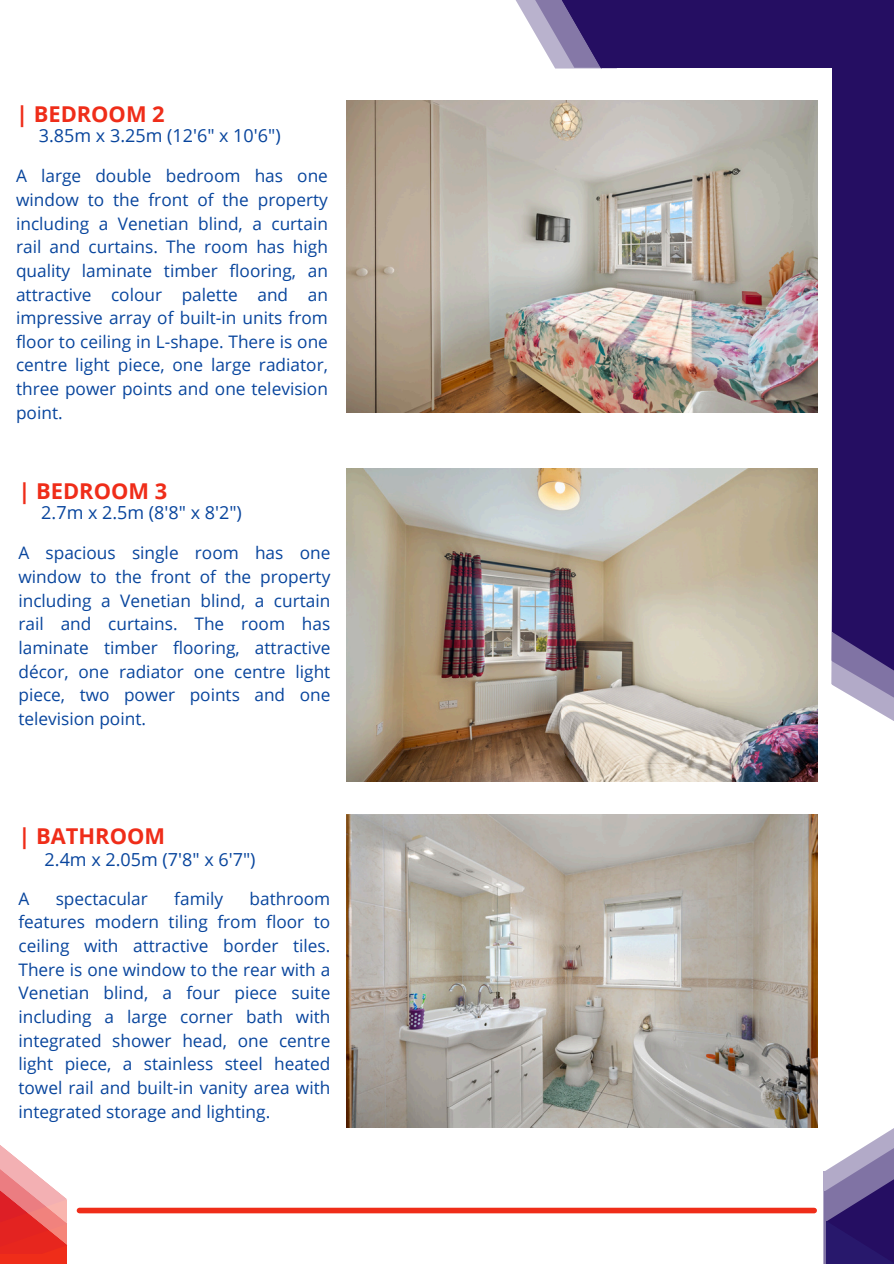
<style>
.page{position:relative;width:894px;height:1264px;background:#fff}
.page>*{position:absolute;margin:0;border:0;box-sizing:border-box;transform-origin:0 0}
.t1{font:700 21.9px "Open Sans";color:#ef2d19}
.t2{font:18px "Open Sans";color:#08459d}
.t3{font:17.25px/23.7px "Open Sans";color:#08459d;text-align:justify}
</style>
<div class="page">
<svg style="left:515px;top:0;width:13px;height:21px"></svg>
<svg style="left:528px;top:0;width:27px;height:68px;fill:#b9b2cd"></svg>
<div style="left:602px;top:0;width:291px;height:68px;background:#250e62"></div>
<svg style="left:831px;top:585px;width:62px;height:136px"></svg>
<div style="left:832px;top:0;width:61px;height:631px;background:#250e62"></div>
<svg style="left:832px;top:631px;width:61px;height:60px;background:#6c5d95"></svg>
<svg style="left:555px;top:0;width:62px;height:69px"></svg>
<svg style="left:823px;top:1129px;width:70px;height:134px"></svg>
<svg style="left:0;top:1145px;width:67px;height:118px"></svg>
<div style="left:79px;top:1207px;width:735px;height:6px;background:#ef2d19"></div>
<img style="left:346px;top:100px;width:470px;height:313px">
<img style="left:346px;top:469px;width:470px;height:312px">
<img style="left:346px;top:814px;width:470px;height:313px">
<p class="t1" style="left:16px;top:98px;width:150px">| BEDROOM 2</p>
<p class="t2" style="left:39px;top:123px;width:243px">3.85m x 3.25m (12'6" x 10'6")</p>
<p class="t3" style="left:16px;top:164px;width:313px">A large double bedroom has one window to the front of the property including a Venetian blind, a curtain rail and curtains. The room has high quality laminate timber flooring, an attractive colour palette and an impressive array of built-in units from floor to ceiling in L-shape. There is one centre light piece, one large radiator, three power points and one television point.</p>
<p class="t1" style="left:18px;top:475px;width:150px">| BEDROOM 3</p>
<p class="t2" style="left:41px;top:499px;width:202px">2.7m x 2.5m (8'8" x 8'2")</p>
<p class="t3" style="left:18px;top:541px;width:313px">A spacious single room has one window to the front of the property including a Venetian blind, a curtain rail and curtains. The room has laminate timber flooring, attractive décor, one radiator one centre light piece, two power points and one television point.</p>
<p class="t1" style="left:18px;top:820px;width:148px">| BATHROOM</p>
<p class="t2" style="left:45px;top:846px;width:212px">2.4m x 2.05m (7'8" x 6'7")</p>
<p class="t3" style="left:18px;top:886px;width:12px">A</p>
<p class="t3" style="left:56px;top:886px;width:94px">spectacular</p>
<p class="t3" style="left:174px;top:886px;width:50px">family</p>
<p class="t3" style="left:18px;top:886px;width:313px;text-indent:231px">bathroom features modern tiling from floor to ceiling with attractive border tiles.<br>There is one window to the rear with a Venetian blind, a four piece suite including a large corner bath with integrated shower head, one centre light piece, a stainless steel heated towel rail and built-in vanity area with integrated storage and lighting.</p>
</div>
